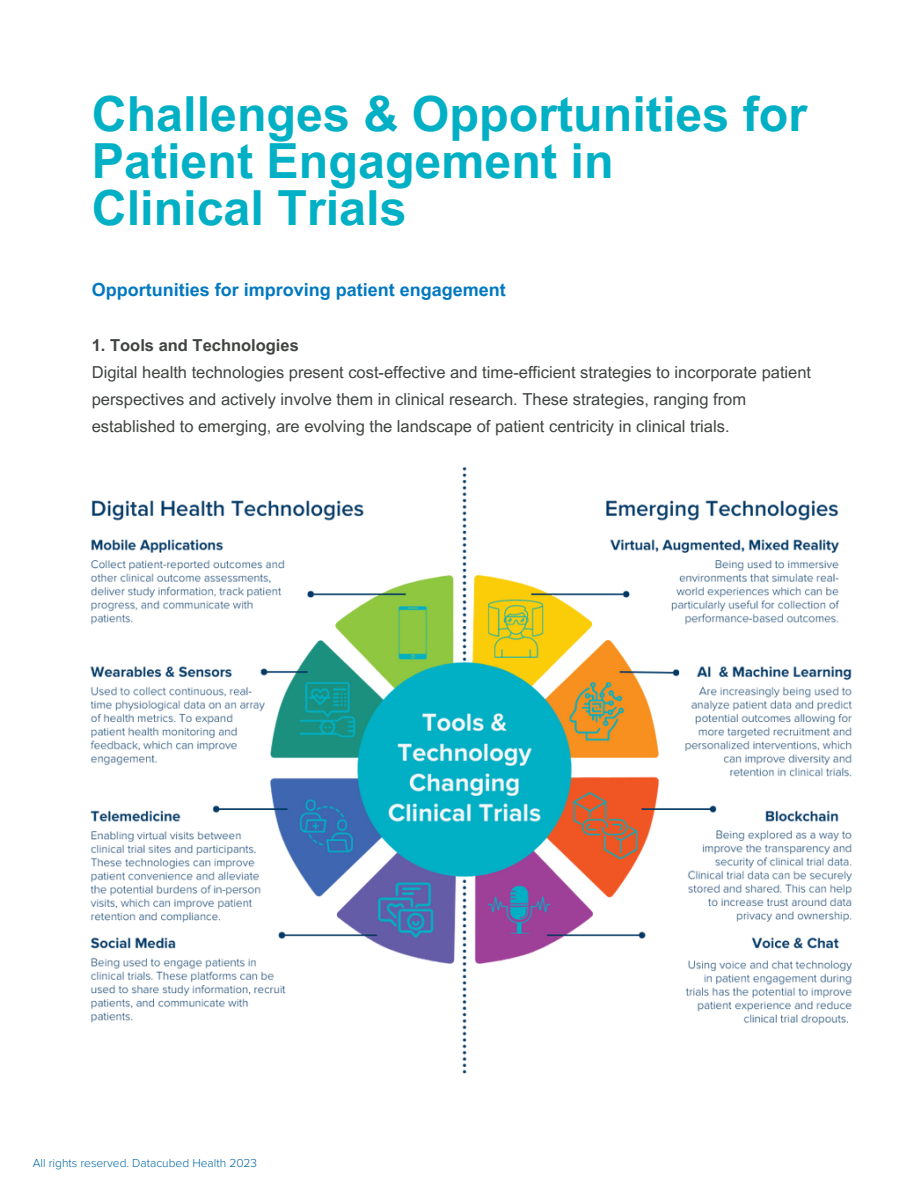
<style>
.page{position:relative;width:918px;height:1188px;background:#fff}
.page>*{position:absolute;margin:0;border:0;box-sizing:border-box;transform-origin:0 0}
.t1{font:700 48.45px/47.2px "Arial MT Pro";color:#01b0c5}
.t2{font:700 18px "Arial MT Pro";color:#0078c0}
.t3{font:16.5px/27px "Arial MT Pro";color:#3f4440}
.t4{font:700 16.5px "Arial MT Pro";color:#3f4440}
.t5{font:300 12px "Proxima Nova";color:#0065a1}
</style>
<div class="page">
<img style="left:90px;top:466px;width:763px;height:607px">
<h1 class="t1" style="left:92px;top:96px;width:717px">Challenges &amp; Opportunities for<br>Patient Engagement in<br>Clinical Trials</h1>
<p class="t2" style="left:92px;top:283px;width:416px">Opportunities for improving patient engagement</p>
<p class="t4" style="left:92px;top:339px;width:209px">1. Tools and Technologies</p>
<p class="t3" style="left:92px;top:361px;width:721px">Digital health technologies present cost-effective and time-efficient strategies to incorporate patient perspectives and actively involve them in clinical research. These strategies, ranging from established to emerging, are evolving the landscape of patient centricity in clinical trials.</p>
<p class="t5" style="left:33px;top:1156px;width:226px">All rights reserved. Datacubed Health 2023</p>
</div>
